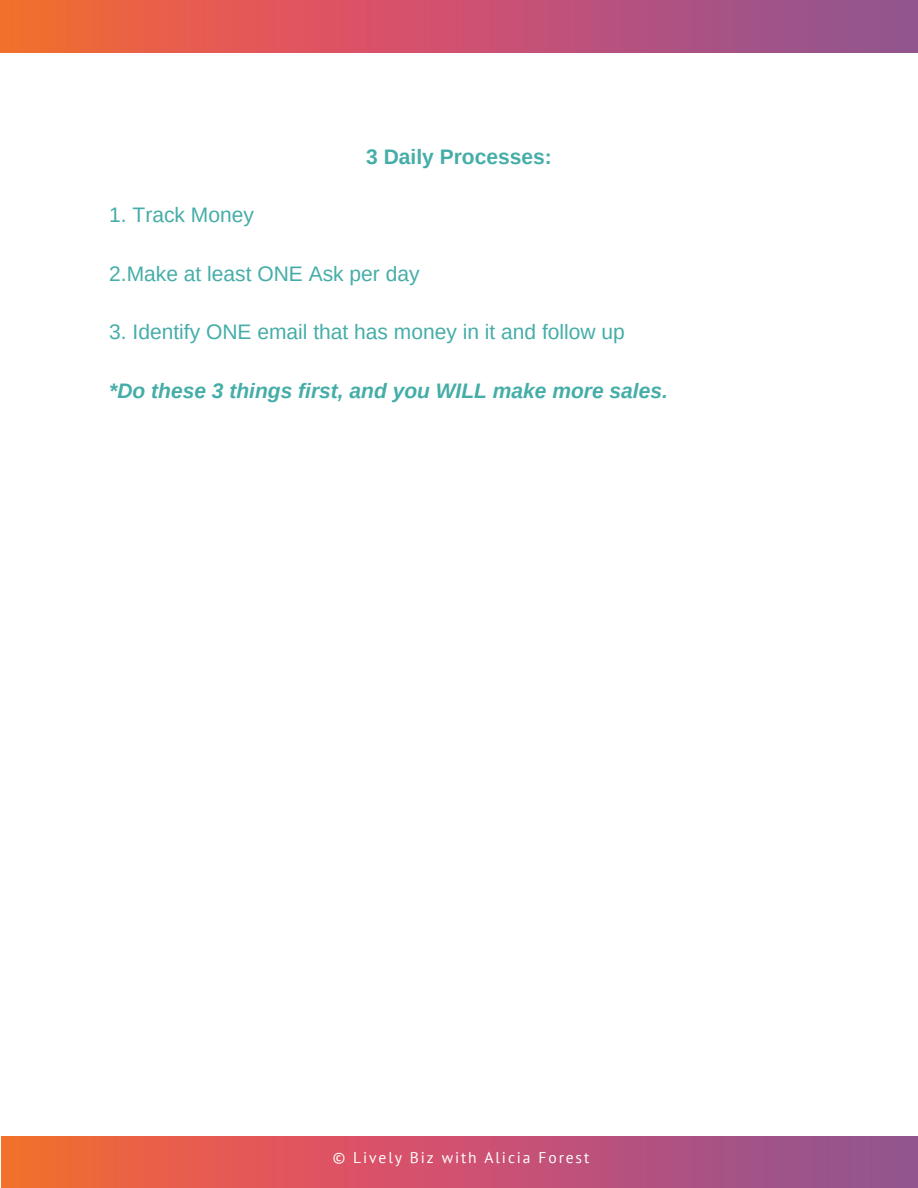
<style>
.page{position:relative;width:918px;height:1188px;background:#fff}
.page>*{position:absolute;margin:0;border:0;box-sizing:border-box;transform-origin:0 0}
.t1{font:21px "Arimo";color:#45ada8}
.t2{font:italic 700 21px "Arimo";color:#45ada8}
.t3{font:700 21px "Arimo";color:#45ada8}
.t4{font:15.6px "PT Sans";letter-spacing:.12em;color:#fff}
</style>
<div class="page">
<img style="left:1px;top:1136px;width:917px;height:52px">
<img style="left:0;top:0;width:918px;height:53px">
<p class="t3" style="left:366px;top:145px;width:187px">3 Daily Processes:</p>
<p class="t1" style="left:109px;top:203px;width:146px">1. Track Money</p>
<p class="t1" style="left:109px;top:262px;width:312px">2.Make at least ONE Ask per day</p>
<p class="t1" style="left:109px;top:320px;width:517px">3. Identify ONE email that has money in it and follow up</p>
<p class="t2" style="left:109px;top:379px;width:560px">*Do these 3 things first, and you WILL make more sales.</p>
<p class="t4" style="left:333px;top:1147px;width:258px">© Lively Biz with Alicia Forest</p>
</div>
